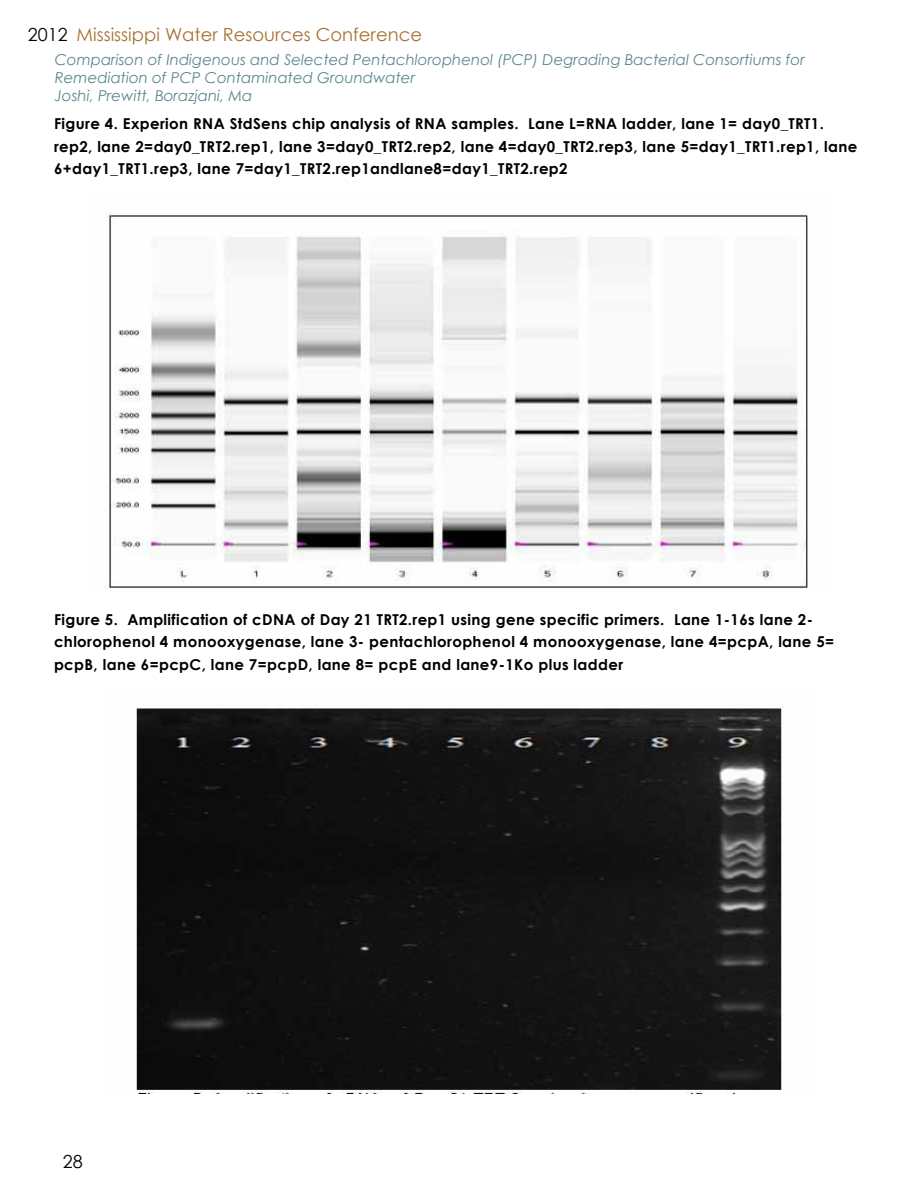
<style>
.page{position:relative;width:918px;height:1188px;background:#fff}
.page>*{position:absolute;margin:0;border:0;box-sizing:border-box;transform-origin:0 0}
.t1{font:18px "Century Gothic";color:#a67233}
.t2{font:18px "Century Gothic";color:#000}
.t3{font:700 15px/22.5px "Century Gothic";letter-spacing:.025em;color:#000}
.t4{font:italic 15px/18px "Century Gothic";color:#5a878c}
.s1{color:#000}
</style>
<div class="page">
<img style="left:105px;top:212px;width:703px;height:377px">
<img style="left:136px;top:707px;width:646px;height:387px">
<p class="t1" style="left:28px;top:21px;width:396px"><span class="s1">2012</span> Mississippi Water Resources Conference</p>
<p class="t4" style="left:55px;top:51px;width:752px">Comparison of Indigenous and Selected Pentachlorophenol (PCP) Degrading Bacterial Consortiums for<br>Remediation of PCP Contaminated Groundwater<br>Joshi, Prewitt, Borazjani, Ma</p>
<p class="t3" style="left:54px;top:112px;width:805px">Figure 4. Experion RNA StdSens chip analysis of RNA samples. Lane L=RNA ladder, lane 1= day0_TRT1. rep2, lane 2=day0_TRT2.rep1, lane 3=day0_TRT2.rep2, lane 4=day0_TRT2.rep3, lane 5=day1_TRT1.rep1, lane<br>6+day1_TRT1.rep3, lane 7=day1_TRT2.rep1andlane8=day1_TRT2.rep2</p>
<p class="t3" style="left:54px;top:608px;width:782px">Figure 5. Amplification of cDNA of Day 21 TRT2.rep1 using gene specific primers. Lane 1-16s lane 2- chlorophenol 4 monooxygenase, lane 3- pentachlorophenol 4 monooxygenase, lane 4=pcpA, lane 5= pcpB, lane 6=pcpC, lane 7=pcpD, lane 8= pcpE and lane9-1Ko plus ladder</p>
<p class="t2" style="left:63px;top:1149px;width:21px">28</p>
</div>
